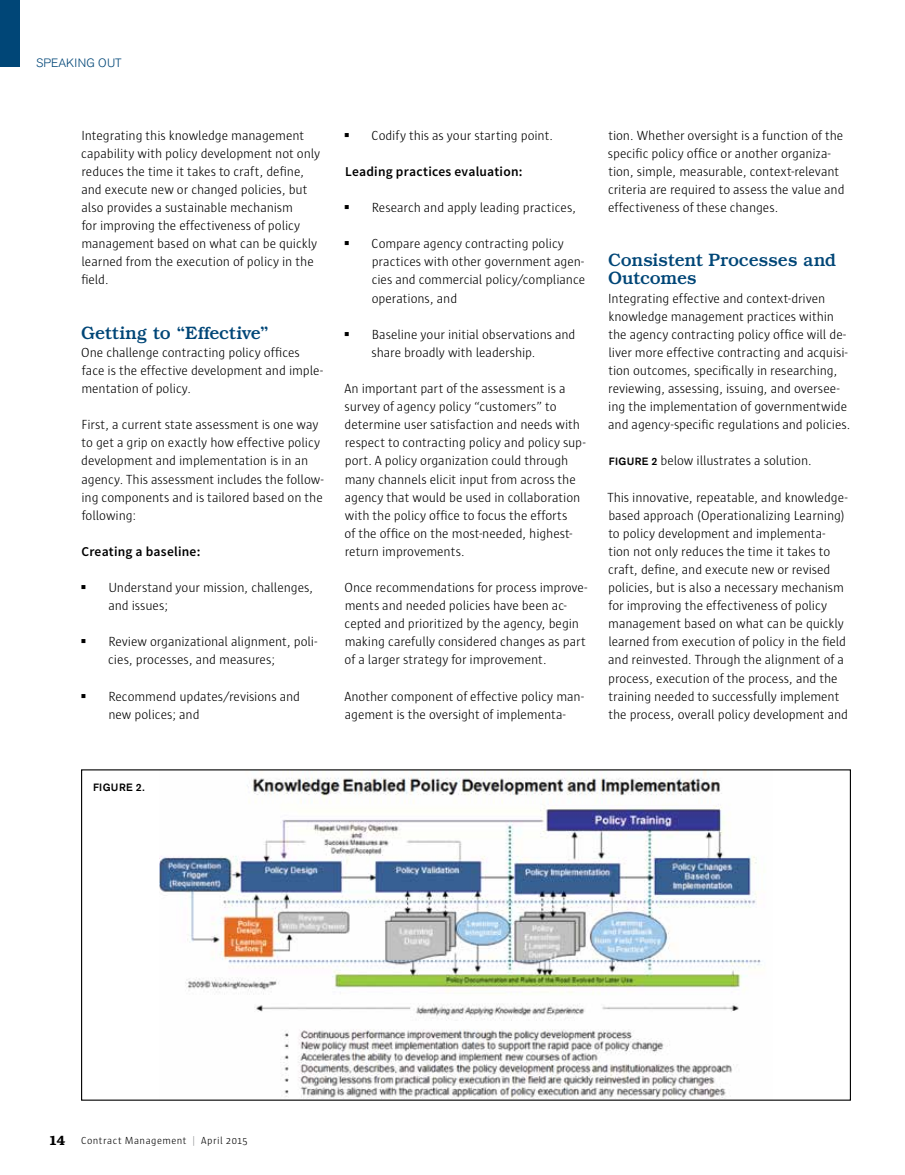
<style>
.page{position:relative;width:905px;height:1175px;background:#fff}
.page>*{position:absolute;margin:0;border:0;box-sizing:border-box;transform-origin:0 0}
.t1{font:500 18px/18.1px "Bookman";letter-spacing:-.015em;color:#004677}
.t2{font:300 13.5px/18.1px "Sun";letter-spacing:-.005em;color:#000}
.t3{font:600 13.5px "Source Sans Pro";letter-spacing:.015em;color:#000}
.t4{font:300 12px "Akzidenz Grotesk BE";letter-spacing:.02em;color:#004677}
.t5{font:300 10.5px "Sun";letter-spacing:.04em;color:#000}
.t6{font:500 10.5px "Akzidenz Grotesk BE";letter-spacing:.035em;color:#000}
.s1{font-family:"Akzidenz Grotesk BE";font-weight:500;font-size:10.5px}
.s2{font-family:"Bookman";font-weight:600;font-size:13.5px}
.s3{color:#939598}
</style>
<div class="page">
<div style="left:0;top:0;width:20px;height:67px;background:#004677"></div>
<img style="left:160px;top:771px;width:601px;height:327px">
<p class="t4" style="left:36px;top:56px;width:87px">SPEAKING OUT</p>
<p class="t2" style="left:81px;top:126px;width:240px">Integrating this knowledge management capability with policy development not only reduces the time it takes to craft, define, and execute new or changed policies, but also provides a sustainable mechanism<br>for improving the effectiveness of policy management based on what can be quickly learned from the execution of policy in the field.</p>
<h1 class="t1" style="left:81px;top:323px;width:189px">Getting to “Effective”</h1>
<p class="t2" style="left:81px;top:343px;width:243px">One challenge contracting policy offices face is the effective development and imple&shy;mentation of policy.</p>
<p class="t2" style="left:81px;top:416px;width:244px">First, a current state assessment is one way to get a grip on exactly how effective policy development and implementation is in an agency. This assessment includes the follow&shy;ing components and is tailored based on the following:</p>
<p class="t3" style="left:81px;top:543px;width:120px">Creating a baseline:</p>
<p class="t2" style="left:108px;top:578px;width:206px;text-indent:-28px">▪ Understand your mission, challenges, and issues;</p>
<p class="t2" style="left:108px;top:633px;width:210px;text-indent:-28px">▪ Review organizational alignment, poli&shy;cies, processes, and measures;</p>
<p class="t2" style="left:108px;top:687px;width:193px;text-indent:-28px">▪ Recommend updates/revisions and new polices; and</p>
<p class="t2" style="left:344px;top:126px;width:211px">▪ Codify this as your starting point.</p>
<p class="t3" style="left:345px;top:163px;width:179px">Leading practices evaluation:</p>
<p class="t2" style="left:344px;top:198px;width:234px">▪ Research and apply leading practices,</p>
<p class="t2" style="left:371px;top:235px;width:215px;text-indent:-28px">▪ Compare agency contracting policy practices with other government agen&shy;cies and commercial policy/compliance operations, and</p>
<p class="t2" style="left:371px;top:325px;width:205px;text-indent:-28px">▪ Baseline your initial observations and share broadly with leadership.</p>
<p class="t2" style="left:344px;top:379px;width:242px">An important part of the assessment is a survey of agency policy “customers” to determine user satisfaction and needs with respect to contracting policy and policy sup&shy;port. A policy organization could through many channels elicit input from across the agency that would be used in collaboration with the policy office to focus the efforts<br>of the office on the most-needed, highest&shy;return improvements.</p>
<p class="t2" style="left:344px;top:578px;width:244px">Once recommendations for process improve&shy;ments and needed policies have been ac&shy;cepted and prioritized by the agency, begin making carefully considered changes as part of a larger strategy for improvement.</p>
<p class="t2" style="left:344px;top:687px;width:241px">Another component of effective policy man&shy;agement is the oversight of implementa-</p>
<p class="t2" style="left:608px;top:126px;width:238px">tion. Whether oversight is a function of the specific policy office or another organiza&shy;tion, simple, measurable, context-relevant criteria are required to assess the value and effectiveness of these changes.</p>
<h1 class="t1" style="left:608px;top:251px;width:230px">Consistent Processes and<br>Outcomes</h1>
<p class="t2" style="left:608px;top:289px;width:244px">Integrating effective and context-driven knowledge management practices within the agency contracting policy office will de&shy;liver more effective contracting and acquisi&shy;tion outcomes, specifically in researching, reviewing, assessing, issuing, and oversee&shy;ing the implementation of governmentwide and agency-specific regulations and policies.</p>
<p class="t2" style="left:608px;top:452px;width:204px"><span class="s1">FIGURE 2</span> below illustrates a solution.</p>
<p class="t2" style="left:607px;top:488px;width:242px">This innovative, repeatable, and knowledge&shy;based approach (Operationalizing Learning) to policy development and implementa&shy;tion not only reduces the time it takes to craft, define, and execute new or revised policies, but is also a necessary mechanism for improving the effectiveness of policy management based on what can be quickly learned from execution of policy in the field and reinvested. Through the alignment of a process, execution of the process, and the training needed to successfully implement the process, overall policy development and</p>
<p class="t6" style="left:93px;top:781px;width:53px">FIGURE 2.</p>
<p class="t5" style="left:48px;top:1134px;width:201px"><span class="s2">14</span> Contract Management <span class="s3">|</span> April 2015</p>
</div>
